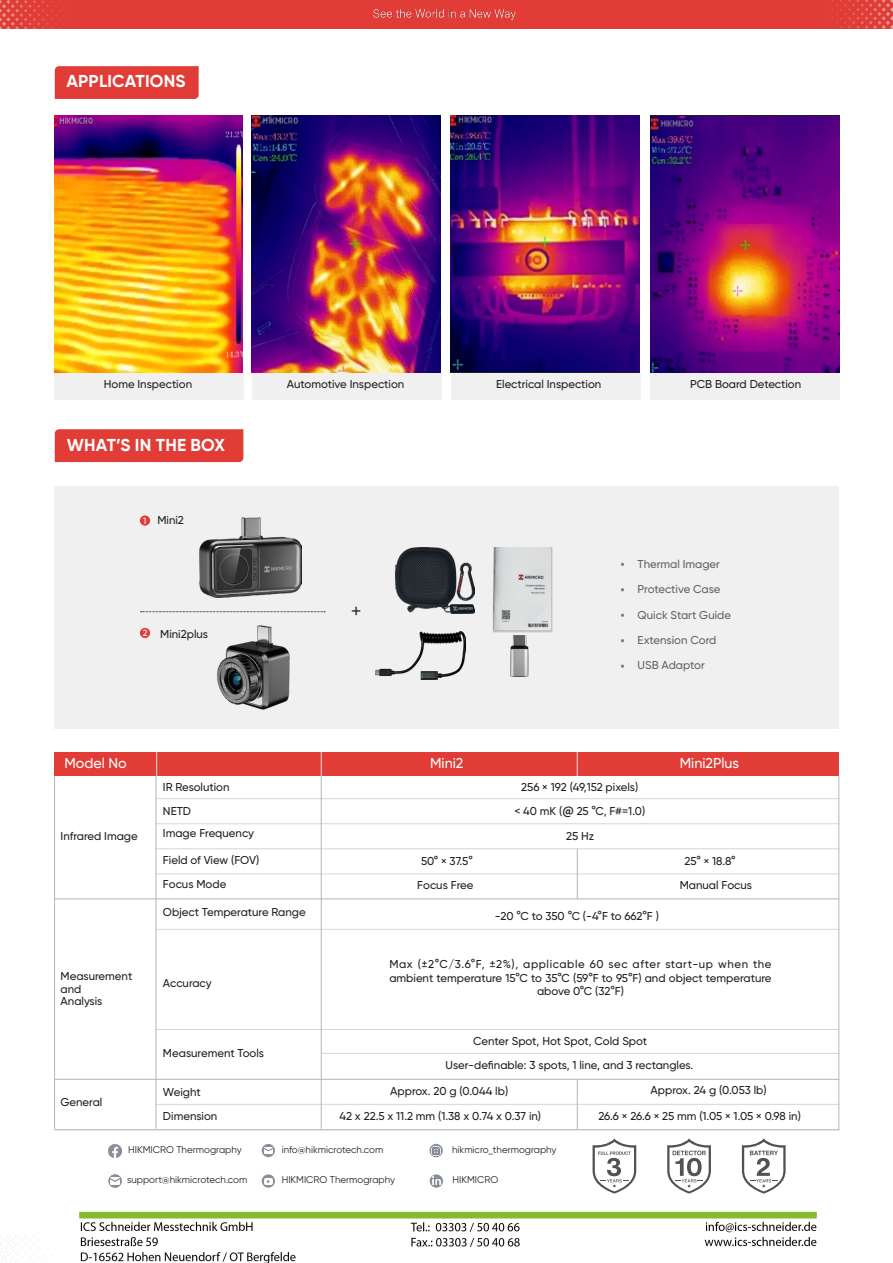
<style>
.page{position:relative;width:893px;height:1263px;background:#fff}
.page>*{position:absolute;margin:0;border:0;box-sizing:border-box;transform-origin:0 0}
.t1{font:20.1px "Gilroy";color:#231f20}
.t2{font:700 17.25px "Gilroy";letter-spacing:.01em;color:#fff}
.t3{font:500 14.25px "Gilroy";color:#fff}
.t4{font:500 11.4px/13.6px "Gilroy";color:#231f20}
.t5{font:500 11.4px "Gilroy";color:#636366}
.t6{font:9.75px "Gilroy";color:#231f20}
.t7{font:500 9px "Gilroy";color:#fff}
.s1{font-family:"Noto Sans KR";font-weight:700}
</style>
<div class="page">
<div style="left:0;top:0;width:893px;height:29px;background:#e13d36"></div>
<img style="left:374px;top:9px;width:142px;height:11px">
<img style="left:0;top:0;width:65px;height:29px">
<img style="left:823px;top:0;width:70px;height:29px">
<img style="left:0;top:1234px;width:36px;height:29px">
<svg style="left:742px;top:1138px;width:44px;height:55px"></svg>
<svg style="left:593px;top:1138px;width:43px;height:55px"></svg>
<svg style="left:667px;top:1138px;width:44px;height:55px"></svg>
<svg style="left:109px;top:1144px;width:13px;height:13px"></svg>
<svg style="left:262px;top:1144px;width:13px;height:13px"></svg>
<svg style="left:264px;top:1147px;width:8px;height:7px"></svg>
<svg style="left:429px;top:1144px;width:14px;height:13px"></svg>
<svg style="left:432px;top:1146px;width:9px;height:9px"></svg>
<svg style="left:430px;top:1174px;width:13px;height:14px"></svg>
<svg style="left:433px;top:1177px;width:8px;height:8px"></svg>
<svg style="left:262px;top:1174px;width:13px;height:14px"></svg>
<svg style="left:264px;top:1178px;width:9px;height:6px"></svg>
<svg style="left:108px;top:1174px;width:14px;height:14px"></svg>
<svg style="left:111px;top:1178px;width:8px;height:6px"></svg>
<div style="left:54px;top:373px;width:189px;height:26px;background:#f0f0f0"></div>
<div style="left:252px;top:373px;width:189px;height:26px;background:#f0f0f0"></div>
<div style="left:451px;top:373px;width:189px;height:26px;background:#f0f0f0"></div>
<div style="left:650px;top:373px;width:189px;height:26px;background:#f0f0f0"></div>
<img style="left:54px;top:115px;width:189px;height:258px">
<img style="left:451px;top:115px;width:189px;height:257px">
<img style="left:252px;top:115px;width:189px;height:258px">
<img style="left:650px;top:116px;width:189px;height:257px">
<div style="left:54px;top:752px;width:785px;height:24px;background:#e13d36"></div>
<hr style="left:156px;top:798px;width:683px;height:1px;background:#d6d6d6">
<hr style="left:54px;top:1129px;width:785px;height:1px;background:#ababab">
<hr style="left:156px;top:848px;width:683px;height:1px;background:#d6d6d6">
<hr style="left:54px;top:1079px;width:785px;height:1px;background:#b5b5b5">
<hr style="left:156px;top:929px;width:683px;height:1px;background:#d6d6d6">
<hr style="left:156px;top:823px;width:683px;height:1px;background:#d6d6d6">
<hr style="left:322px;top:1053px;width:517px;height:1px;background:#d6d6d6">
<hr style="left:54px;top:898px;width:785px;height:1px;background:#b5b5b5">
<hr style="left:156px;top:873px;width:683px;height:1px;background:#d6d6d6">
<hr style="left:156px;top:1104px;width:683px;height:1px;background:#d6d6d6">
<hr style="left:155px;top:1029px;width:684px;height:1px;background:#d6d6d6">
<hr style="left:156px;top:776px;width:1px;height:353px;background:#b5b5b5">
<hr style="left:54px;top:776px;width:1px;height:353px;background:#b5b5b5">
<hr style="left:838px;top:776px;width:1px;height:354px;background:#b5b5b5">
<hr style="left:321px;top:776px;width:1px;height:353px;background:#b5b5b5">
<svg style="left:577px;top:752px;width:1px;height:24px"></svg>
<svg style="left:321px;top:752px;width:1px;height:24px"></svg>
<svg style="left:156px;top:752px;width:1px;height:24px"></svg>
<hr style="left:577px;top:849px;width:1px;height:50px;background:#b5b5b5">
<hr style="left:577px;top:1079px;width:1px;height:50px;background:#b5b5b5">
<div style="left:55px;top:66px;width:144px;height:33px;background:#e13d36"></div>
<div style="left:54px;top:486px;width:785px;height:243px;background:#f0f0f0"></div>
<img style="left:199px;top:518px;width:102px;height:80px">
<img style="left:493px;top:548px;width:59px;height:84px">
<img style="left:510px;top:636px;width:18px;height:41px">
<img style="left:396px;top:548px;width:79px;height:66px">
<img style="left:375px;top:632px;width:90px;height:47px">
<div style="left:55px;top:429px;width:188px;height:33px;background:#e13d36"></div>
<svg style="left:621px;top:664px;width:3px;height:4px"></svg>
<img style="left:217px;top:625px;width:73px;height:85px">
<div style="left:140px;top:515px;width:10px;height:11px;background:#e13d36;border-radius:50%"></div>
<div style="left:140px;top:628px;width:10px;height:10px;background:#e13d36;border-radius:50%"></div>
<svg style="left:141px;top:611px;width:184px;height:1px"></svg>
<img style="left:78px;top:1211px;width:739px;height:52px">
<p class="t2" style="left:67px;top:71px;width:120px">APPLICATIONS</p>
<p class="t4" style="left:104px;top:378px;width:90px">Home Inspection</p>
<p class="t4" style="left:287px;top:378px;width:119px">Automotive Inspection</p>
<p class="t4" style="left:496px;top:378px;width:107px">Electrical Inspection</p>
<p class="t4" style="left:690px;top:378px;width:113px">PCB Board Detection</p>
<p class="t2" style="left:67px;top:434px;width:160px">WHAT’S IN THE BOX</p>
<p class="t7" style="left:143px;top:515px;width:5px">1</p>
<p class="t4" style="left:157px;top:513px;width:28px">Mini2</p>
<p class="t7" style="left:143px;top:627px;width:6px">2</p>
<p class="t4" style="left:160px;top:627px;width:49px">Mini2plus</p>
<p class="t1" style="left:351px;top:599px;width:12px">+</p>
<p class="t5" style="left:637px;top:557px;width:84px">Thermal Imager</p>
<p class="t5" style="left:638px;top:582px;width:84px">Protective Case</p>
<p class="t5" style="left:638px;top:608px;width:95px">Quick Start Guide</p>
<p class="t5" style="left:638px;top:633px;width:80px">Extension Cord</p>
<p class="t5" style="left:638px;top:658px;width:69px">USB Adaptor</p>
<p class="t3" style="left:64px;top:755px;width:64px">Model No</p>
<p class="t3" style="left:430px;top:755px;width:35px">Mini2</p>
<p class="t3" style="left:680px;top:755px;width:61px">Mini2Plus</p>
<p class="t4" style="left:163px;top:780px;width:68px">IR Resolution</p>
<p class="t4" style="left:521px;top:780px;width:119px">256 × 192 (49,152 pixels)</p>
<p class="t4" style="left:61px;top:829px;width:79px">Infrared Image</p>
<p class="t4" style="left:514px;top:804px;width:132px">&lt; 40 mK (<span class="s1">@</span> 25 °C, F#=1.0)</p>
<p class="t4" style="left:566px;top:829px;width:30px">25 Hz</p>
<p class="t4" style="left:163px;top:804px;width:30px">NETD</p>
<p class="t4" style="left:163px;top:826px;width:93px">Image Frequency</p>
<p class="t4" style="left:163px;top:853px;width:98px">Field of View (FOV)</p>
<p class="t4" style="left:163px;top:877px;width:65px">Focus Mode</p>
<p class="t4" style="left:163px;top:905px;width:144px">Object Temperature Range</p>
<p class="t4" style="left:684px;top:854px;width:53px">25° × 18.8°</p>
<p class="t4" style="left:421px;top:854px;width:53px">50° × 37.5°</p>
<p class="t4" style="left:417px;top:878px;width:58px">Focus Free</p>
<p class="t4" style="left:680px;top:878px;width:74px">Manual Focus</p>
<p class="t4" style="left:495px;top:909px;width:166px">-20 °C to 350 °C (-4°F to 662°F )</p>
<p class="t4" style="left:389px;top:957px;width:384px;text-align:center">Max (±2°C/3.6°F, ±2%), applicable 60 sec after start-up when the ambient temperature 15°C to 35°C (59°F to 95°F) and object temperature above 0°C (32°F)</p>
<p class="t4" style="left:61px;top:969px;width:73px">Measurement</p>
<p class="t4" style="left:61px;top:982px;width:43px;line-height:12.9px">and<br>Analysis</p>
<p class="t4" style="left:163px;top:976px;width:50px">Accuracy</p>
<p class="t4" style="left:61px;top:1095px;width:43px">General</p>
<p class="t4" style="left:163px;top:1046px;width:103px">Measurement Tools</p>
<p class="t4" style="left:163px;top:1084px;width:39px">Weight</p>
<p class="t4" style="left:163px;top:1109px;width:56px">Dimension</p>
<p class="t4" style="left:473px;top:1034px;width:176px">Center Spot, Hot Spot, Cold Spot</p>
<p class="t4" style="left:446px;top:1058px;width:249px">User-definable: 3 spots, 1 line, and 3 rectangles.</p>
<p class="t4" style="left:390px;top:1084px;width:119px">Approx. 20 g (0.044 lb)</p>
<p class="t4" style="left:651px;top:1083px;width:118px">Approx. 24 g (0.053 lb)</p>
<p class="t4" style="left:340px;top:1109px;width:203px">42 x 22.5 x 11.2 mm (1.38 x 0.74 x 0.37 in)</p>
<p class="t4" style="left:598px;top:1109px;width:204px">26.6 × 26.6 × 25 mm (1.05 × 1.05 × 0.98 in)</p>
<p class="t6" style="left:128px;top:1144px;width:115px">HIKMICRO Thermography</p>
<p class="t6" style="left:282px;top:1144px;width:103px">info@hikmicrotech.com</p>
<p class="t6" style="left:452px;top:1144px;width:106px">hikmicro_thermography</p>
<p class="t6" style="left:127px;top:1173px;width:122px">support@hikmicrotech.com</p>
<p class="t6" style="left:282px;top:1173px;width:115px">HIKMICRO Thermography</p>
<p class="t6" style="left:453px;top:1173px;width:47px">HIKMICRO</p>
</div>
